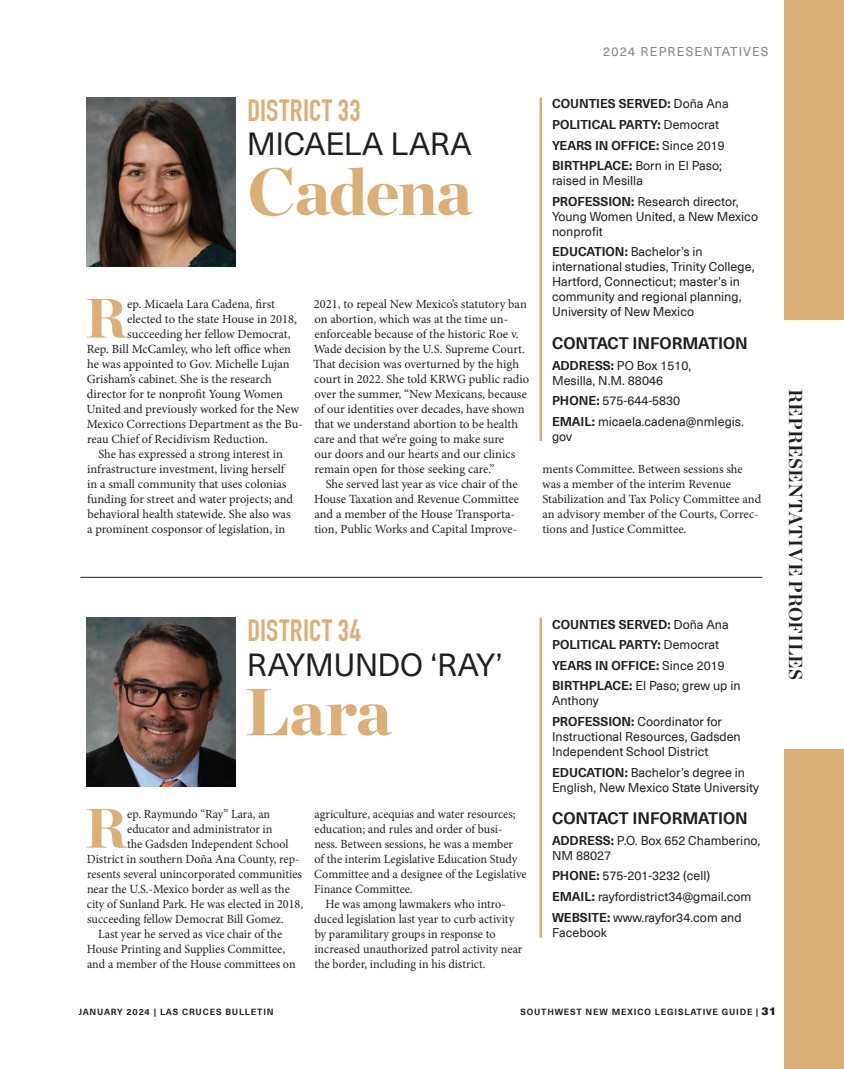
<style>
.page{position:relative;width:844px;height:1069px;background:#fff}
.page>*{position:absolute;margin:0;border:0;box-sizing:border-box;transform-origin:0 0}
.t1{font:900 66.25px "Chronicle Display";letter-spacing:-.015em;color:#dbaf75}
.Body_Copy{font:900 55.5px "Chronicle Display";color:#dbaf75}
.t2{font:31.25px "Neue Haas Unica Pro";letter-spacing:-.01em;color:#231f20}
.t3{font:700 30px "DIN Condensed";letter-spacing:.01em;color:#dbaf75}
.t4{font:700 18.75px "Chronicle Display";letter-spacing:.02em;color:#231f20}
.t5{font:700 16.25px "Neue Haas Unica Pro";color:#231f20}
.Body_Copy-2{font:12.5px/15px "Minion Pro";color:#231f20}
.t6{font:12.5px/15px "Neue Haas Unica Pro";color:#231f20}
.t7{font:700 12.5px "Neue Haas Unica Pro";color:#231f20}
.t8{font:12.5px "Neue Haas Unica Pro";letter-spacing:.1em;color:#808285}
.t9{font:700 8.75px "Neue Haas Unica Pro";letter-spacing:.095em;color:#231f20}
.s1{font-weight:400}
.s2{font-weight:700}
.s3{font-weight:900;font-size:11.25px}
</style>
<div class="page">
<div style="left:784px;top:0;width:60px;height:319px;background:#dbaf75"></div>
<div style="left:784px;top:750px;width:60px;height:319px;background:#dbaf75"></div>
<img style="left:87px;top:98px;width:149px;height:168px">
<img style="left:87px;top:618px;width:149px;height:168px">
<hr style="left:539px;top:98px;width:3px;height:343px;background:#dbaf75">
<hr style="left:539px;top:618px;width:3px;height:320px;background:#dbaf75">
<hr style="left:80px;top:577px;width:682px;height:1px;background:#231f20">
<p class="t8" style="left:603px;top:44px;width:167px">2024 REPRESENTATIVES</p>
<p class="t3" style="left:247px;top:93px;width:115px">DISTRICT 33</p>
<p class="t2" style="left:247px;top:126px;width:226px">MICAELA LARA</p>
<p class="t1" style="left:248px;top:137px;width:225px">Cadena</p>
<p class="Body_Copy" style="left:85px;top:272px;width:43px">R</p>
<p class="Body_Copy-2" style="left:127px;top:296px;width:149px">ep. Micaela Lara Cadena, first</p>
<p class="Body_Copy-2" style="left:127px;top:311px;width:171px">elected to the state House in 2018,</p>
<p class="Body_Copy-2" style="left:127px;top:326px;width:165px">succeeding her fellow Democrat,</p>
<p class="Body_Copy-2" style="left:87px;top:341px;width:206px">Rep. Bill McCamley, who left office when</p>
<p class="Body_Copy-2" style="left:87px;top:356px;width:204px">he was appointed to Gov. Michelle Lujan</p>
<p class="Body_Copy-2" style="left:87px;top:371px;width:187px">Grisham’s cabinet. She is the research</p>
<p class="Body_Copy-2" style="left:87px;top:386px;width:197px">director for te nonprofit Young Women</p>
<p class="Body_Copy-2" style="left:87px;top:401px;width:214px">United and previously worked for the New</p>
<p class="Body_Copy-2" style="left:87px;top:416px;width:217px">Mexico Corrections Department as the Bu-</p>
<p class="Body_Copy-2" style="left:87px;top:431px;width:182px">reau Chief of Recidivism Reduction.</p>
<p class="Body_Copy-2" style="left:87px;top:446px;width:208px;text-indent:11px">She has expressed a strong interest in infrastructure investment, living herself in a small community that uses colonias funding for street and water projects; and behavioral health statewide. She also was a prominent cosponsor of legislation, in</p>
<p class="Body_Copy-2" style="left:313px;top:296px;width:217px">2021, to repeal New Mexico’s statutory ban on abortion, which was at the time un&shy;enforceable because of the historic Roe v.<br>Wade decision by the U.S. Supreme Court.<br>That decision was overturned by the high court in 2022. She told KRWG public radio over the summer, “New Mexicans, because of our identities over decades, have shown that we understand abortion to be health care and that we’re going to make sure<br>our doors and our hearts and our clinics remain open for those seeking care.”</p>
<p class="Body_Copy-2" style="left:314px;top:476px;width:206px;text-indent:12px">She served last year as vice chair of the House Taxation and Revenue Committee and a member of the House Transporta&shy;tion, Public Works and Capital Improve-</p>
<p class="t7" style="left:552px;top:96px;width:178px">COUNTIES SERVED: <span class="s1">Doña Ana</span></p>
<p class="t7" style="left:552px;top:117px;width:168px">POLITICAL PARTY: <span class="s1">Democrat</span></p>
<p class="t7" style="left:552px;top:137px;width:174px">YEARS IN OFFICE: <span class="s1">Since 2019</span></p>
<p class="t6" style="left:552px;top:158px;width:171px"><span class="s2">BIRTHPLACE:</span> Born in El Paso; raised in Mesilla</p>
<p class="t6" style="left:552px;top:194px;width:208px"><span class="s2">PROFESSION:</span> Research director,<br>Young Women United, a New Mexico nonprofit</p>
<p class="t6" style="left:552px;top:245px;width:204px"><span class="s2">EDUCATION:</span> Bachelor’s in international studies, Trinity College,<br>Hartford, Connecticut; master’s in community and regional planning,<br>University of New Mexico</p>
<p class="t5" style="left:552px;top:333px;width:197px">CONTACT INFORMATION</p>
<p class="t6" style="left:552px;top:358px;width:141px"><span class="s2">ADDRESS:</span> PO Box 1510,<br>Mesilla, N.M. 88046</p>
<p class="t6" style="left:552px;top:393px;width:130px"><span class="s2">PHONE:</span> 575-644-5830</p>
<p class="t6" style="left:552px;top:414px;width:193px"><span class="s2">EMAIL:</span> micaela.cadena@nmlegis. gov</p>
<p class="Body_Copy-2" style="left:542px;top:461px;width:221px">ments Committee. Between sessions she was a member of the interim Revenue Stabilization and Tax Policy Committee and an advisory member of the Courts, Correc&shy;tions and Justice Committee.</p>
<p class="t3" style="left:247px;top:613px;width:115px">DISTRICT 34</p>
<p class="t2" style="left:247px;top:646px;width:257px">RAYMUNDO ‘RAY’</p>
<p class="t1" style="left:245px;top:657px;width:147px">Lara</p>
<p class="Body_Copy" style="left:85px;top:782px;width:43px">R</p>
<p class="Body_Copy-2" style="left:127px;top:806px;width:144px">ep. Raymundo “Ray” Lara, an</p>
<p class="Body_Copy-2" style="left:127px;top:821px;width:147px">educator and administrator in</p>
<p class="Body_Copy-2" style="left:127px;top:836px;width:163px">the Gadsden Independent School</p>
<p class="Body_Copy-2" style="left:87px;top:851px;width:214px">District in southern Doña Ana County, rep-</p>
<p class="Body_Copy-2" style="left:87px;top:866px;width:216px">resents several unincorporated communities</p>
<p class="Body_Copy-2" style="left:87px;top:881px;width:204px">near the U.S.-Mexico border as well as the</p>
<p class="Body_Copy-2" style="left:87px;top:896px;width:218px">city of Sunland Park. He was elected in 2018,</p>
<p class="Body_Copy-2" style="left:87px;top:911px;width:198px">succeeding fellow Democrat Bill Gomez.</p>
<p class="Body_Copy-2" style="left:87px;top:926px;width:210px;text-indent:11px">Last year he served as vice chair of the<br>House Printing and Supplies Committee, and a member of the House committees on</p>
<p class="Body_Copy-2" style="left:314px;top:806px;width:214px">agriculture, acequias and water resources; education; and rules and order of busi&shy;ness. Between sessions, he was a member<br>of the interim Legislative Education Study Committee and a designee of the Legislative Finance Committee.</p>
<p class="Body_Copy-2" style="left:314px;top:896px;width:210px;text-indent:11px">He was among lawmakers who intro&shy;duced legislation last year to curb activity by paramilitary groups in response to increased unauthorized patrol activity near the border, including in his district.</p>
<p class="t7" style="left:552px;top:616px;width:178px">COUNTIES SERVED: <span class="s1">Doña Ana</span></p>
<p class="t7" style="left:552px;top:637px;width:168px">POLITICAL PARTY: <span class="s1">Democrat</span></p>
<p class="t7" style="left:552px;top:658px;width:174px">YEARS IN OFFICE: <span class="s1">Since 2019</span></p>
<p class="t6" style="left:552px;top:679px;width:190px"><span class="s2">BIRTHPLACE:</span> El Paso; grew up in<br>Anthony</p>
<p class="t6" style="left:552px;top:714px;width:190px"><span class="s2">PROFESSION:</span> Coordinator for<br>Instructional Resources, Gadsden<br>Independent School District</p>
<p class="t6" style="left:552px;top:765px;width:209px"><span class="s2">EDUCATION:</span> Bachelor’s degree in<br>English, New Mexico State University</p>
<p class="t5" style="left:552px;top:808px;width:197px">CONTACT INFORMATION</p>
<p class="t6" style="left:552px;top:833px;width:210px"><span class="s2">ADDRESS:</span> P.O. Box 652 Chamberino,<br>NM 88027</p>
<p class="t6" style="left:552px;top:869px;width:160px"><span class="s2">PHONE:</span> 575-201-3232 (cell)</p>
<p class="t6" style="left:552px;top:889px;width:201px"><span class="s2">EMAIL:</span> rayfordistrict34@gmail.com</p>
<p class="t6" style="left:552px;top:910px;width:191px"><span class="s2">WEBSITE:</span> www.rayfor34.com and<br>Facebook</p>
<h3 class="t4" style="left:811px;top:389px;width:293px;rotate:90deg">REPRESENTATIVE PROFILES</h3>
<p class="t9" style="left:79px;top:1006px;width:196px">JANUARY 2024 | LAS CRUCES BULLETIN</p>
<p class="t9" style="left:520px;top:1006px;width:258px">SOUTHWEST NEW MEXICO LEGISLATIVE GUIDE | <span class="s3">31</span></p>
</div>
